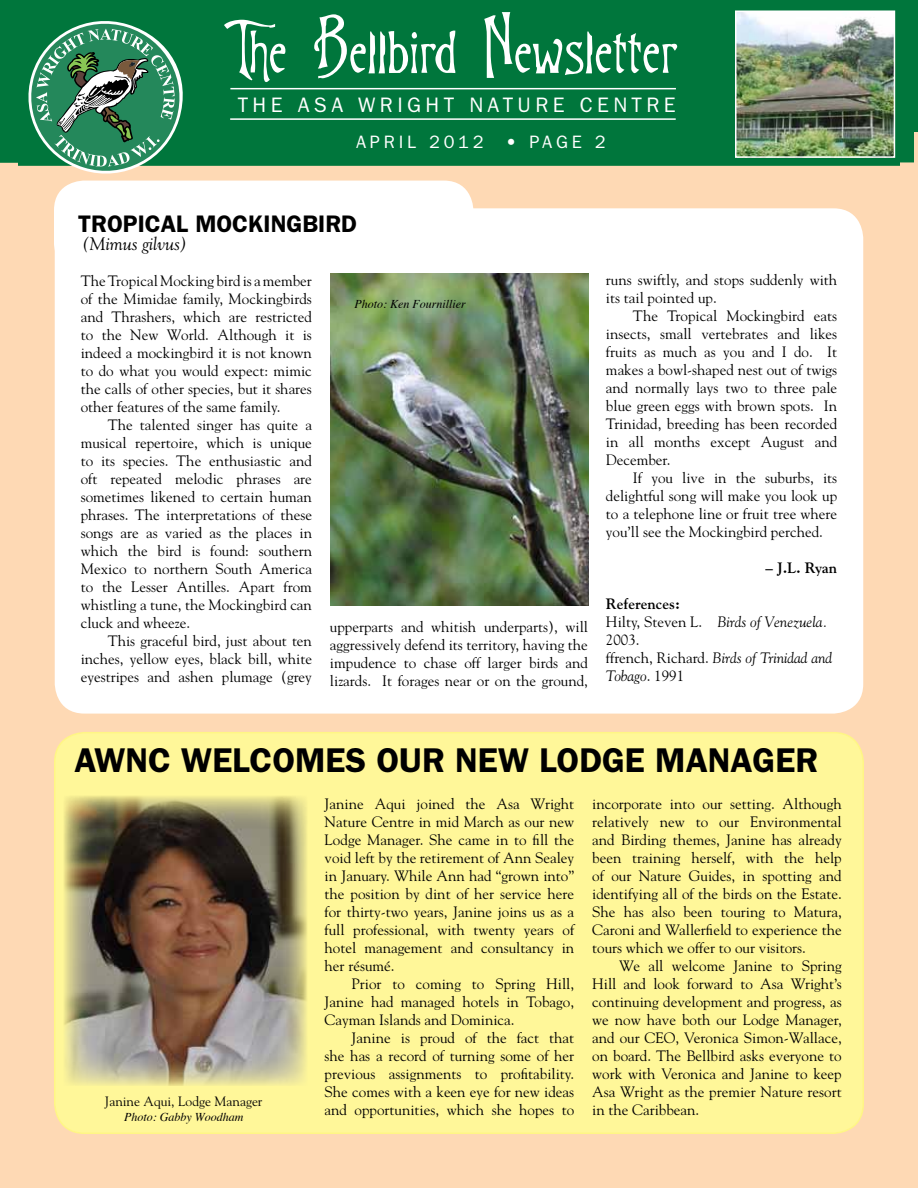
<style>
.page{position:relative;width:918px;height:1188px;background:#fff}
.page>*{position:absolute;margin:0;border:0;box-sizing:border-box;transform-origin:0 0}
.t1{font:63px "Goodfellow";color:#fff}
.t2{font:600 34.5px "Franklin Gothic";color:#000}
.t3{font:600 24px "Franklin Gothic";color:#000}
.t4{font:21px "Franklin Gothic";letter-spacing:.21em;color:#fff}
.t5{font:18px "Franklin Gothic";letter-spacing:.21em;color:#fff}
.t6{font:italic 18px "Goudy";color:#000}
.t7{font:15px/18px "Goudy";color:#000;text-align:justify}
.t8{font:italic 15px/18px "Goudy";color:#000}
.t9{font:700 15px "Goudy";color:#000}
.t10{font:13.5px "Goudy";color:#000}
.t11{font:italic 12px "Times";color:#000}
.s1{font-weight:700;font-style:normal}
.s2{font-style:normal}
</style>
<div class="page">
<div style="left:0;top:132px;width:918px;height:1056px;background:#fed9b4"></div>
<div style="left:0;top:0;width:918px;height:166px;background:#00763c"></div>
<hr style="left:230px;top:88px;width:446px;height:1px;background:#fff">
<hr style="left:230px;top:118px;width:446px;height:2px;background:#fff">
<img style="left:738px;top:13px;width:154px;height:142px">
<div style="left:735px;top:10px;width:160px;height:148px;border:2px solid #fff"></div>
<svg style="left:20px;top:12px;width:172px;height:171px;background:#4a926a"></svg>
<div style="left:55px;top:733px;width:808px;height:400px;background:#fff799;border-radius:30px"></div>
<div style="left:54px;top:732px;width:810px;height:402px;border:2px solid #fff685;border-radius:30px"></div>
<img style="left:64px;top:796px;width:243px;height:290px">
<div style="left:55px;top:208px;width:808px;height:506px;background:#fff;border-radius:30px"></div>
<div style="left:54px;top:181px;width:419px;height:92px;background:#fff;border-radius:30px"></div>
<img style="left:330px;top:273px;width:258px;height:332px">
<hr style="left:915px;top:133px;width:3px;height:1055px;background:#fed9b4">
<h1 class="t1" style="left:224px;top:5px;width:457px">The Bellbird Newsletter</h1>
<h3 class="t4" style="left:238px;top:93px;width:392px">THE ASA WRI GHT NAT UR E CENTR</h3>
<h3 class="t4" style="left:664px;top:93px;width:13px">E</h3>
<p class="t5" style="left:356px;top:131px;width:251px">APRIL 2012 • PAGE 2</p>
<h3 class="t3" style="left:78px;top:210px;width:280px">TROPICAL MOCKINGBIRD</h3>
<p class="t6" style="left:83px;top:233px;width:106px">(Mimus gilvus)</p>
<p class="t7" style="left:81px;top:271px;width:233px">The Tropical Mocking bird is a member of the Mimidae family, Mockingbirds and Thrashers, which are restricted to the New World. Although it is indeed a mockingbird it is not known to do what you would expect: mimic the calls of other species, but it shares other features of the same family.</p>
<p class="t7" style="left:81px;top:415px;width:233px;text-indent:27px">The talented singer has quite a musical repertoire, which is unique to its species. The enthusiastic and oft repeated melodic phrases are sometimes likened to certain human phrases. The interpretations of these songs are as varied as the places in which the bird is found: southern Mexico to northern South America to the Lesser Antilles. Apart from whistling a tune, the Mockingbird can cluck and wheeze.</p>
<p class="t7" style="left:81px;top:631px;width:233px;text-indent:27px">This graceful bird, just about ten inches, yellow eyes, black bill, white eyestripes and ashen plumage (grey</p>
<p class="t11" style="left:355px;top:297px;width:113px">Photo: Ken Fournillier</p>
<p class="t7" style="left:330px;top:617px;width:260px">upperparts and whitish underparts), will aggressively defend its territory, having the impudence to chase off larger birds and lizards. It forages near or on the ground,</p>
<p class="t7" style="left:606px;top:271px;width:233px">runs swiftly, and stops suddenly with its tail pointed up.</p>
<p class="t7" style="left:606px;top:307px;width:233px;text-indent:27px">The Tropical Mockingbird eats insects, small vertebrates and likes fruits as much as you and I do. It makes a bowl-shaped nest out of twigs and normally lays two to three pale blue green eggs with brown spots. In Trinidad, breeding has been recorded in all months except August and December.</p>
<p class="t7" style="left:606px;top:469px;width:233px;text-indent:27px">If you live in the suburbs, its delightful song will make you look up to a telephone line or fruit tree where you’ll see the Mockingbird perched.</p>
<p class="t9" style="left:766px;top:559px;width:73px">– J.L. Ryan</p>
<p class="t8" style="left:606px;top:595px;width:228px"><span class="s1">References:<br></span><span class="s2">Hilty, Steven L.</span> Birds of Venezuela.<br><span class="s2">2003.<br>ffrench, Richard.</span> Birds of Trinidad and<br>Tobago<span class="s2">. 1991</span></p>
<h2 class="t2" style="left:74px;top:740px;width:606px">AWNC WELCOMES OUR NEW LODGE MANA</h2>
<h2 class="t2" style="left:753px;top:740px;width:67px">GER</h2>
<p class="t10" style="left:105px;top:1093px;width:159px">Janine Aqui, Lodge Manager</p>
<p class="t11" style="left:124px;top:1110px;width:121px">Photo: Gabby Woodham</p>
<p class="t7" style="left:325px;top:794px;width:251px">Janine Aqui joined the Asa Wright Nature Centre in mid March as our new Lodge Manager. She came in to fill the void left by the retirement of Ann Sealey in January. While Ann had “grown into” the position by dint of her service here for thirty-two years, Janine joins us as a full professional, with twenty years of hotel management and consultancy in her résumé.</p>
<p class="t7" style="left:325px;top:974px;width:251px;text-indent:27px">Prior to coming to Spring Hill, Janine had managed hotels in Tobago, Cayman Islands and Dominica.</p>
<p class="t7" style="left:325px;top:1028px;width:251px;text-indent:27px">Janine is proud of the fact that she has a record of turning some of her previous assignments to profitability.<br>She comes with a keen eye for new ideas and opportunities, which she hopes to</p>
<p class="t7" style="left:592px;top:794px;width:251px">incorporate into our setting. Although relatively new to our Environmental and Birding themes, Janine has already been training herself, with the help of our Nature Guides, in spotting and identifying all of the birds on the Estate.<br>She has also been touring to Matura, Caroni and Wallerfield to experience the tours which we offer to our visitors.</p>
<p class="t7" style="left:592px;top:956px;width:251px;text-indent:27px">We all welcome Janine to Spring Hill and look forward to Asa Wright’s continuing development and progress, as we now have both our Lodge Manager, and our CEO, Veronica Simon-Wallace, on board. The Bellbird asks everyone to work with Veronica and Janine to keep Asa Wright as the premier Nature resort in the Caribbean.</p>
</div>
